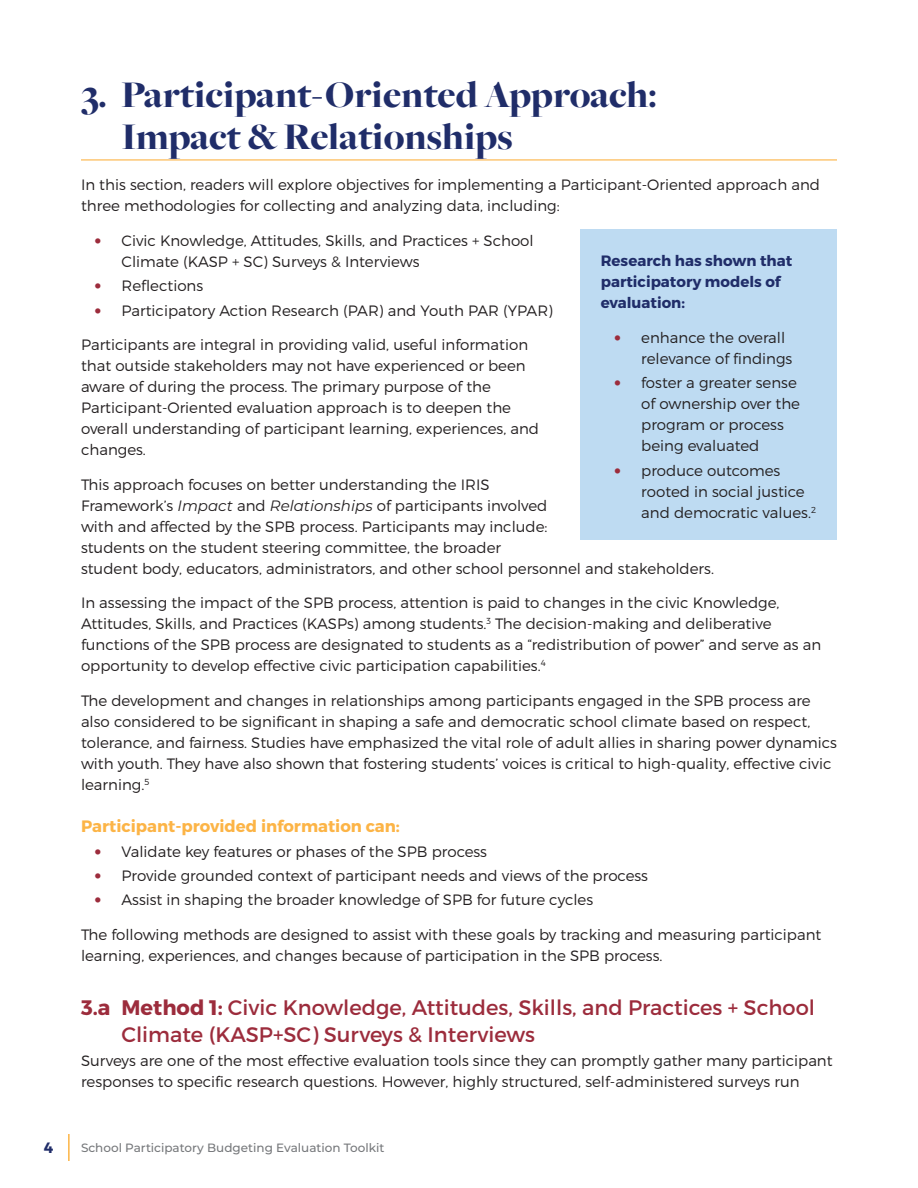
<style>
.page{position:relative;width:918px;height:1188px;background:#fff}
.page>*{position:absolute;margin:0;border:0;box-sizing:border-box;transform-origin:0 0}
.t1{font:900 39px/42px "Freight Big Pro";color:#202d69}
.header_2{font:21px/27px "Montserrat";color:#9c2c3c}
.header_3{font:700 16.5px "Montserrat";color:#fcb446}
.copy{font:300 15px/21px "Montserrat";color:#231f20}
.copy-2{font:700 15px/21px "Montserrat";color:#202d69}
.t2{font:500 12px "Montserrat";color:#76787b}
.s1{font-weight:800;font-size:18px;color:#9c2c3c}
.s2{font-weight:400;font-style:italic}
.s3{font-weight:700}
</style>
<div class="page">
<hr style="left:68px;top:1134px;width:2px;height:27px;background:#fcb446">
<hr style="left:81px;top:159px;width:756px;height:1px;background:#fcb446">
<div style="left:580px;top:230px;width:257px;height:310px;background:#bedbf2"></div>
<p class="t1" style="left:122px;top:73px;width:537px;text-indent:-40px">3. Participant-Oriented Approach:<br>Impact &amp; Relationships</p>
<p class="copy" style="left:81px;top:174px;width:741px">In this section, readers will explore objectives for implementing a Participant-Oriented approach and three methodologies for collecting and analyzing data, including:</p>
<p class="copy" style="left:122px;top:230px;width:414px;text-indent:-27px"><span class="s1">•</span> Civic Knowledge, Attitudes, Skills, and Practices + School<br>Climate (KASP + SC) Surveys &amp; Interviews</p>
<p class="copy" style="left:94px;top:275px;width:110px"><span class="s1">•</span> Reflections</p>
<p class="copy" style="left:94px;top:300px;width:460px"><span class="s1">•</span> Participatory Action Research (PAR) and Youth PAR (YPAR)</p>
<p class="copy" style="left:81px;top:334px;width:460px">Participants are integral in providing valid, useful information that outside stakeholders may not have experienced or been aware of during the process. The primary purpose of the Participant-Oriented evaluation approach is to deepen the overall understanding of participant learning, experiences, and changes.</p>
<p class="copy" style="left:81px;top:474px;width:635px">This approach focuses on better understanding the IRIS<br>Framework’s <span class="s2">Impact</span> and <span class="s2">Relationships</span> of participants involved<br>with and affected by the SPB process. Participants may include:<br>students on the student steering committee, the broader<br>student body, educators, administrators, and other school personnel and stakeholders.</p>
<p class="copy" style="left:81px;top:592px;width:742px">In assessing the impact of the SPB process, attention is paid to changes in the civic Knowledge, Attitudes, Skills, and Practices (KASPs) among students.<sup>3</sup> The decision-making and deliberative functions of the SPB process are designated to students as a “redistribution of power” and serve as an opportunity to develop effective civic participation capabilities.<sup>4</sup></p>
<p class="copy" style="left:81px;top:690px;width:758px">The development and changes in relationships among participants engaged in the SPB process are also considered to be significant in shaping a safe and democratic school climate based on respect, tolerance, and fairness. Studies have emphasized the vital role of adult allies in sharing power dynamics with youth. They have also shown that fostering students’ voices is critical to high-quality, effective civic learning.<sup>5</sup></p>
<p class="header_3" style="left:81px;top:816px;width:320px">Participant-provided information can:</p>
<p class="copy" style="left:94px;top:841px;width:394px"><span class="s1">•</span> Validate key features or phases of the SPB process</p>
<p class="copy" style="left:94px;top:865px;width:555px"><span class="s1">•</span> Provide grounded context of participant needs and views of the process</p>
<p class="copy" style="left:94px;top:889px;width:500px"><span class="s1">•</span> Assist in shaping the broader knowledge of SPB for future cycles</p>
<p class="copy" style="left:81px;top:924px;width:742px">The following methods are designed to assist with these goals by tracking and measuring participant learning, experiences, and changes because of participation in the SPB process.</p>
<p class="header_2" style="left:122px;top:994px;width:695px;text-indent:-40px"><span class="s3">3.a Method 1:</span> Civic Knowledge, Attitudes, Skills, and Practices + School<br>Climate (KASP+SC) Surveys &amp; Interviews</p>
<p class="copy" style="left:81px;top:1050px;width:753px">Surveys are one of the most effective evaluation tools since they can promptly gather many participant responses to specific research questions. However, highly structured, self-administered surveys run</p>
<p class="copy-2" style="left:601px;top:251px;width:193px">Research has shown that participatory models of evaluation:</p>
<p class="copy" style="left:641px;top:327px;width:153px;text-indent:-27px"><span class="s1">•</span> enhance the overall relevance of findings</p>
<p class="copy" style="left:641px;top:372px;width:160px;text-indent:-27px"><span class="s1">•</span> foster a greater sense of ownership over the program or process being evaluated</p>
<p class="copy" style="left:641px;top:460px;width:176px;text-indent:-27px"><span class="s1">•</span> produce outcomes rooted in social justice and democratic values.<sup>2</sup></p>
<p class="copy-2" style="left:44px;top:1138px;width:11px">4</p>
<p class="t2" style="left:81px;top:1139px;width:305px">School Participatory Budgeting Evaluation Toolkit</p>
</div>
